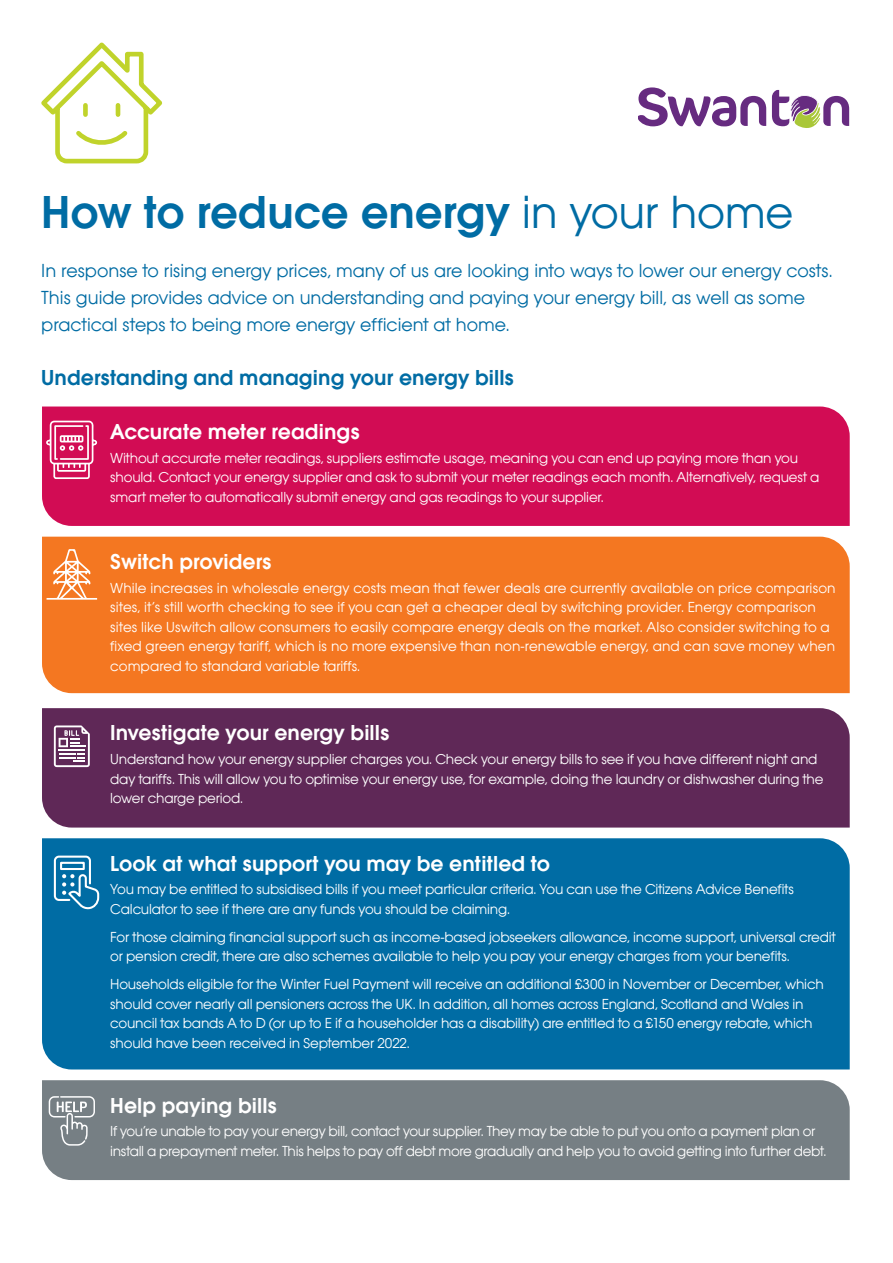
<style>
.page{position:relative;width:893px;height:1263px;background:#fff}
.page>*{position:absolute;margin:0;border:0;box-sizing:border-box;transform-origin:0 0}
.t1{font:600 48px "Avant Garde ITC";letter-spacing:-.005em;color:#006ca4}
.t2{font:600 22.5px "Avant Garde ITC";letter-spacing:.005em;color:#fff}
.t3{font:600 22.5px "Avant Garde ITC";letter-spacing:.005em;color:#006ca4}
.t4{font:19.5px/27px "Avant Garde ITC";color:#006ca4}
.t5{font:15px/19.5px "Avant Garde ITC";letter-spacing:-.015em;color:#fff}
.t6{font:15px/19.5px "Avant Garde ITC";letter-spacing:.005em;color:#fff}
.s1{font-weight:400}
</style>
<div class="page">
<svg style="left:772px;top:90px;width:77px;height:38px"></svg>
<svg style="left:638px;top:87px;width:128px;height:39px"></svg>
<svg style="left:41px;top:42px;width:122px;height:122px"></svg>
<div style="left:42px;top:406px;width:808px;height:120px;background:#d20c54"></div>
<div style="left:42px;top:537px;width:808px;height:156px;background:#f47721"></div>
<div style="left:42px;top:708px;width:808px;height:119px;background:#5f2857"></div>
<div style="left:42px;top:1080px;width:808px;height:100px;background:#767f84"></div>
<div style="left:42px;top:838px;width:808px;height:231px;background:#006ca4"></div>
<svg style="left:53px;top:854px;width:47px;height:56px"></svg>
<svg style="left:54px;top:725px;width:36px;height:42px"></svg>
<svg style="left:49px;top:1096px;width:46px;height:49px;background:#939a9e"></svg>
<svg style="left:47px;top:549px;width:50px;height:51px;background:#f69a5a"></svg>
<svg style="left:46px;top:421px;width:51px;height:58px;background:#df5487"></svg>
<h1 class="t1" style="left:41px;top:184px;width:754px">How to reduce energy <span class="s1">in your home</span></h1>
<p class="t4" style="left:41px;top:257px;width:793px">In response to rising energy prices, many of us are looking into ways to lower our energy costs.<br>This guide provides advice on understanding and paying your energy bill, as well as some practical steps to being more energy efficient at home.</p>
<h2 class="t3" style="left:41px;top:364px;width:474px">Understanding and managing your energy bills</h2>
<h2 class="t2" style="left:110px;top:418px;width:251px">Accurate meter readings</h2>
<p class="t5" style="left:110px;top:448px;width:711px">Without accurate meter readings, suppliers estimate usage, meaning you can end up paying more than you should. Contact your energy supplier and ask to submit your meter readings each month. Alternatively, request a smart meter to automatically submit energy and gas readings to your supplier.</p>
<h2 class="t2" style="left:110px;top:548px;width:163px">Switch providers</h2>
<p class="t6" style="left:110px;top:578px;width:727px">While increases in wholesale energy costs mean that fewer deals are currently available on price comparison sites, it’s still worth checking to see if you can get a cheaper deal by switching provider. Energy comparison sites like Uswitch allow consumers to easily compare energy deals on the market. Also consider switching to a fixed green energy tariff, which is no more expensive than non-renewable energy, and can save money when compared to standard variable tariffs.</p>
<h2 class="t2" style="left:110px;top:720px;width:281px">Investigate your energy bills</h2>
<p class="t5" style="left:110px;top:749px;width:715px">Understand how your energy supplier charges you. Check your energy bills to see if you have different night and day tariffs. This will allow you to optimise your energy use, for example, doing the laundry or dishwasher during the lower charge period.</p>
<h2 class="t2" style="left:110px;top:850px;width:441px">Look at what support you may be entitled to</h2>
<p class="t5" style="left:110px;top:880px;width:685px">You may be entitled to subsidised bills if you meet particular criteria. You can use the Citizens Advice Benefits<br>Calculator to see if there are any funds you should be claiming.</p>
<p class="t5" style="left:110px;top:927px;width:727px">For those claiming financial support such as income-based jobseekers allowance, income support, universal credit or pension credit, there are also schemes available to help you pay your energy charges from your benefits.</p>
<p class="t5" style="left:110px;top:975px;width:715px">Households eligible for the Winter Fuel Payment will receive an additional £300 in November or December, which should cover nearly all pensioners across the UK. In addition, all homes across England, Scotland and Wales in council tax bands A to D (or up to E if a householder has a disability) are entitled to a £150 energy rebate, which should have been received in September 2022.</p>
<h2 class="t2" style="left:110px;top:1092px;width:168px">Help paying bills</h2>
<p class="t5" style="left:110px;top:1121px;width:718px">If you’re unable to pay your energy bill, contact your supplier. They may be able to put you onto a payment plan or install a prepayment meter. This helps to pay off debt more gradually and help you to avoid getting into further debt.</p>
</div>
